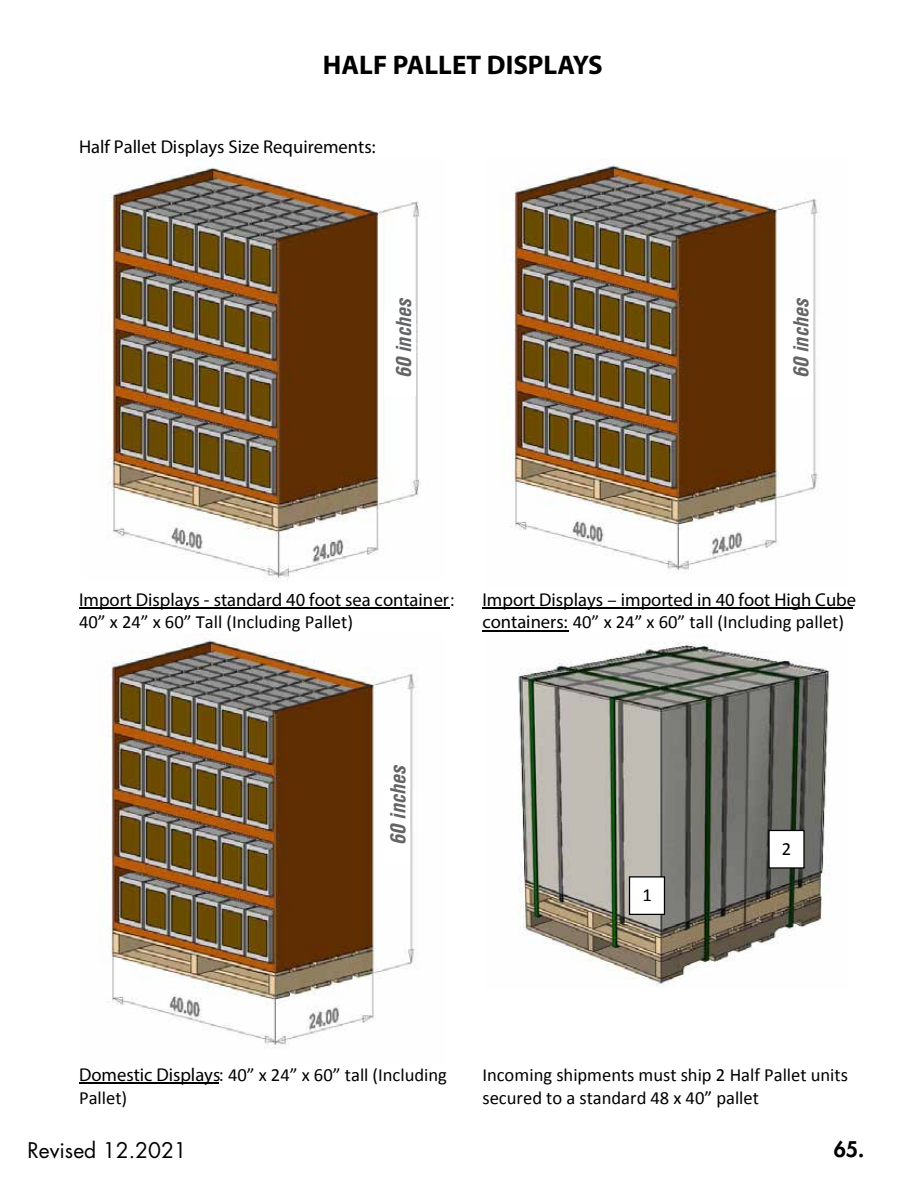
<style>
.page{position:relative;width:918px;height:1188px;background:#fff}
.page>*{position:absolute;margin:0;border:0;box-sizing:border-box;transform-origin:0 0}
.t1{font:700 27px "Myriad Pro";color:#000}
.t2{font:21px "Futura";color:#000}
.t3{font:800 21px "Futura";color:#000}
.t4{font:italic 700 condensed 20.25px "Helvetica";color:#636466}
.t5{font:700 18.6px/22.6px "Calibri";color:#000}
.t6{font:18.6px/22.6px "Calibri";color:#000}
.s1{font-weight:400}
.s2{font-weight:700}
</style>
<div class="page">
<hr style="left:79px;top:607px;width:371px;height:2px;background:#000">
<hr style="left:482px;top:607px;width:371px;height:2px;background:#000">
<hr style="left:482px;top:630px;width:87px;height:2px;background:#000">
<hr style="left:79px;top:1083px;width:140px;height:1px;background:#000">
<img style="left:104px;top:167px;width:316px;height:415px">
<img style="left:504px;top:163px;width:314px;height:411px">
<img style="left:101px;top:638px;width:314px;height:411px">
<img style="left:518px;top:642px;width:312px;height:345px">
<div style="left:630px;top:877px;width:34px;height:37px;background:#fff"></div>
<div style="left:629px;top:876px;width:36px;height:39px;border:1px solid #000"></div>
<div style="left:769px;top:830px;width:35px;height:38px;background:#fff"></div>
<div style="left:768px;top:830px;width:37px;height:39px;border:1px solid #000"></div>
<div style="left:384px;top:311px;width:31px;height:85px;background:#fff"></div>
<div style="left:781px;top:311px;width:32px;height:85px;background:#fff"></div>
<div style="left:376px;top:778px;width:34px;height:85px;background:#fff"></div>
<h1 class="t1" style="left:323px;top:48px;width:281px">HALF PALLET DISPLAYS</h1>
<p class="t5" style="left:79px;top:136px;width:298px">Half Pallet Displays Size Requirements:</p>
<p class="t4" style="left:391px;top:378px;width:82px;rotate:-90deg">60 inches</p>
<p class="t4" style="left:789px;top:378px;width:82px;rotate:-90deg">60 inches</p>
<p class="t5" style="left:79px;top:588px;width:377px">Import Displays - standard 40 foot sea container<span class="s1">:<br>40” x 24” x 60” Tall (Including Pallet)</span></p>
<p class="t5" style="left:482px;top:588px;width:375px">Import Displays – imported in 40 foot High Cube containers: <span class="s1">40” x 24” x 60” tall (Including pallet)</span></p>
<p class="t4" style="left:386px;top:845px;width:82px;rotate:-90deg">60 inches</p>
<p class="t6" style="left:642px;top:883px;width:11px">1</p>
<p class="t6" style="left:782px;top:837px;width:11px">2</p>
<p class="t6" style="left:79px;top:1063px;width:369px"><span class="s2">Domestic Displays</span>: 40” x 24” x 60” tall (Including<br>Pallet)</p>
<p class="t6" style="left:482px;top:1063px;width:367px">Incoming shipments must ship 2 Half Pallet units secured to a standard 48 x 40” pallet</p>
<p class="t2" style="left:27px;top:1136px;width:161px">Revised 12.2021</p>
<p class="t3" style="left:834px;top:1136px;width:32px">65.</p>
</div>
